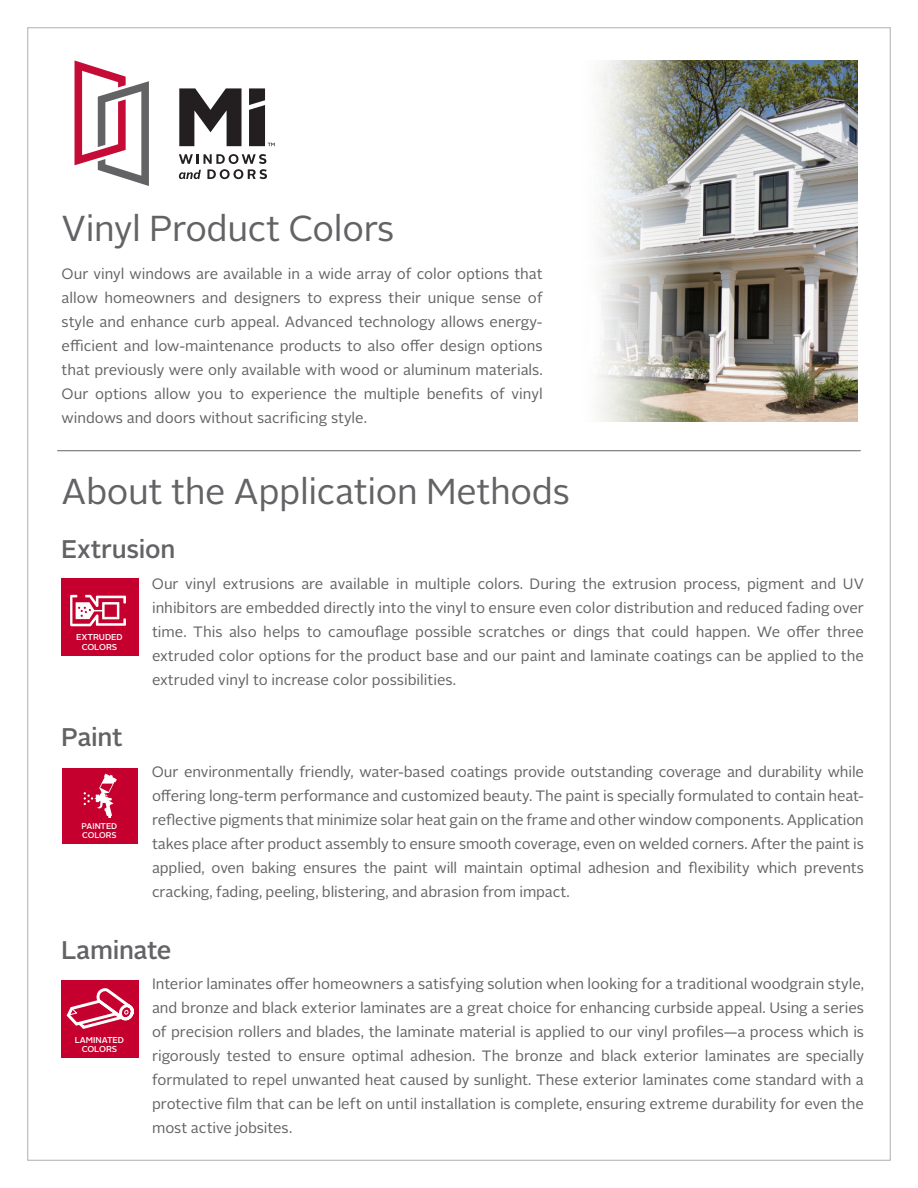
<style>
.page{position:relative;width:918px;height:1188px;background:#fff}
.page>*{position:absolute;margin:0;border:0;box-sizing:border-box;transform-origin:0 0}
.t1{font:36px "Alright Sans";letter-spacing:-.01em;color:#636366}
.Body{font:500 25.5px "Alright Sans";letter-spacing:-.01em;color:#636366}
.Body-2{font:15px/24px "Alright Sans";color:#636366;text-align:justify}
.t2{font:500 8.55px/9.3px "Alright Sans";letter-spacing:-.005em;color:#fff;text-align:center}
.t3{font:500 8.25px/9px "Alright Sans";letter-spacing:-.01em;color:#fff}
</style>
<div class="page">
<img style="left:599px;top:60px;width:258px;height:361px">
<hr style="left:57px;top:450px;width:804px;height:1px;background:#636366">
<div style="left:61px;top:578px;width:78px;height:78px;background:#c5002e"></div>
<svg style="left:70px;top:595px;width:56px;height:31px"></svg>
<div style="left:62px;top:769px;width:75px;height:75px;background:#c5002e"></div>
<svg style="left:84px;top:774px;width:33px;height:44px"></svg>
<div style="left:61px;top:981px;width:78px;height:77px;background:#c5002e"></div>
<svg style="left:66px;top:988px;width:68px;height:41px"></svg>
<svg style="left:75px;top:60px;width:74px;height:126px"></svg>
<svg style="left:179px;top:88px;width:63px;height:58px"></svg>
<svg style="left:179px;top:154px;width:88px;height:25px"></svg>
<svg style="left:249px;top:88px;width:26px;height:58px"></svg>
<p class="t1" style="left:62px;top:204px;width:334px">Vinyl Product Colors</p>
<p class="Body-2" style="left:62px;top:262px;width:483px">Our vinyl windows are available in a wide array of color options that allow homeowners and designers to express their unique sense of style and enhance curb appeal. Advanced technology allows energy&shy;efficient and low-maintenance products to also offer design options that previously were only available with wood or aluminum materials.<br>Our options allow you to experience the multiple benefits of vinyl windows and doors without sacrificing style.</p>
<p class="t1" style="left:62px;top:468px;width:510px">About the Application Methods</p>
<p class="Body" style="left:61px;top:531px;width:116px">Extrusion</p>
<p class="t2" style="left:76px;top:633px;width:48px">EXTRUDED<br>COLORS</p>
<p class="Body" style="left:61px;top:720px;width:63px">Paint</p>
<p class="Body-2" style="left:152px;top:572px;width:714px">Our vinyl extrusions are available in multiple colors. During the extrusion process, pigment and UV inhibitors are embedded directly into the vinyl to ensure even color distribution and reduced fading over time. This also helps to camouflage possible scratches or dings that could happen. We offer three extruded color options for the product base and our paint and laminate coatings can be applied to the extruded vinyl to increase color possibilities.</p>
<p class="Body-2" style="left:152px;top:760px;width:714px">Our environmentally friendly, water-based coatings provide outstanding coverage and durability while offering long-term performance and customized beauty. The paint is specially formulated to contain heat&shy;reflective pigments that minimize solar heat gain on the frame and other window components. Application takes place after product assembly to ensure smooth coverage, even on welded corners. After the paint is applied, oven baking ensures the paint will maintain optimal adhesion and flexibility which prevents cracking, fading, peeling, blistering, and abrasion from impact.</p>
<p class="Body" style="left:61px;top:932px;width:112px">Laminate</p>
<p class="t3" style="left:82px;top:821px;width:37px">PAINTED<br>COLORS</p>
<p class="t2" style="left:75px;top:1035px;width:51px">LAMINATED<br>COLORS</p>
<p class="Body-2" style="left:152px;top:972px;width:714px">Interior laminates offer homeowners a satisfying solution when looking for a traditional woodgrain style, and bronze and black exterior laminates are a great choice for enhancing curbside appeal. Using a series of precision rollers and blades, the laminate material is applied to our vinyl profiles—a process which is rigorously tested to ensure optimal adhesion. The bronze and black exterior laminates are specially formulated to repel unwanted heat caused by sunlight. These exterior laminates come standard with a protective film that can be left on until installation is complete, ensuring extreme durability for even the most active jobsites.</p>
</div>
